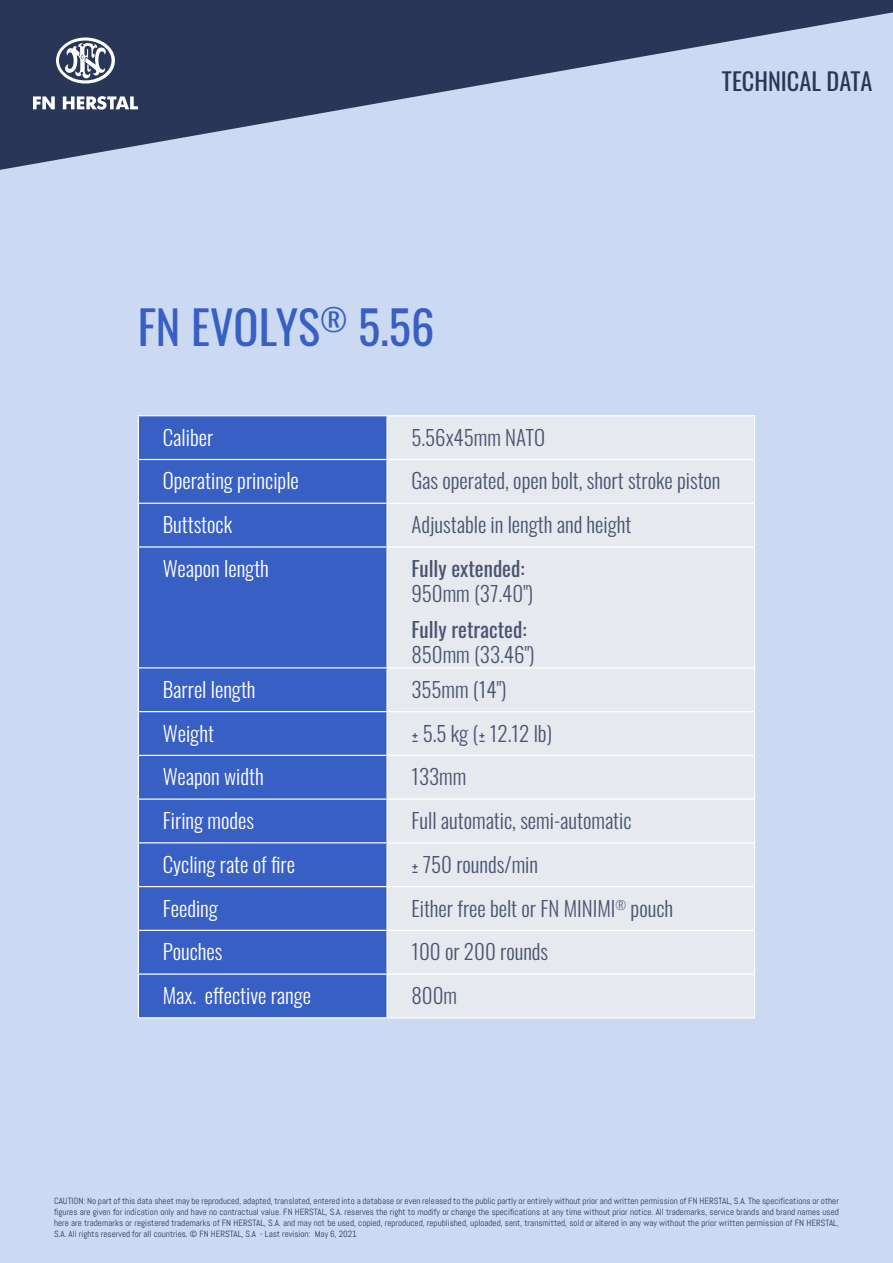
<style>
.page{position:relative;width:893px;height:1263px;background:#ccd9f2}
.page>*{position:absolute;margin:0;border:0;box-sizing:border-box;transform-origin:0 0}
.t1{font:46.5px "Oswald";color:#385fc4}
.t2{font:24.3px "Oswald";color:#293658}
.donnée{font:300 21px "Oswald";color:#495471}
.libellé{font:300 21px "Oswald";color:#fff}
.donnée-2{font:21px "Oswald";color:#495471}
.t3{font:9px/10.8px "Abel";color:#293658;text-align:justify}
</style>
<div class="page">
<svg style="left:0;top:0;width:893px;height:170px;fill:#293658"></svg>
<svg style="left:56px;top:37px;width:59px;height:47px;background:#7d859a"></svg>
<svg style="left:33px;top:96px;width:22px;height:13px"></svg>
<svg style="left:63px;top:96px;width:75px;height:14px"></svg>
<div style="left:139px;top:416px;width:247px;height:601px;background:#385fc4"></div>
<div style="left:388px;top:416px;width:366px;height:601px;background:#e6eaef"></div>
<hr style="left:387px;top:415px;width:368px;height:1px;background:#fff">
<hr style="left:138px;top:459px;width:249px;height:1px;background:#fff">
<hr style="left:138px;top:503px;width:249px;height:1px;background:#fff">
<hr style="left:138px;top:546px;width:249px;height:2px;background:#fff">
<hr style="left:138px;top:667px;width:249px;height:1px;background:#fff">
<hr style="left:387px;top:667px;width:368px;height:1px;background:#fff">
<hr style="left:138px;top:711px;width:249px;height:1px;background:#fff">
<hr style="left:387px;top:711px;width:368px;height:1px;background:#fff">
<hr style="left:387px;top:973px;width:368px;height:2px;background:#fff">
<hr style="left:387px;top:1017px;width:368px;height:1px;background:#fff">
<hr style="left:138px;top:843px;width:1px;height:43px;background:#fff">
<hr style="left:138px;top:886px;width:249px;height:1px;background:#fff">
<hr style="left:138px;top:887px;width:1px;height:43px;background:#fff">
<hr style="left:138px;top:930px;width:249px;height:1px;background:#fff">
<hr style="left:138px;top:931px;width:1px;height:42px;background:#fff">
<hr style="left:138px;top:973px;width:249px;height:2px;background:#fff">
<hr style="left:138px;top:975px;width:1px;height:42px;background:#fff">
<hr style="left:138px;top:1017px;width:249px;height:1px;background:#fff">
<hr style="left:754px;top:416px;width:1px;height:43px;background:#fff">
<hr style="left:754px;top:460px;width:1px;height:43px;background:#fff">
<hr style="left:754px;top:504px;width:1px;height:42px;background:#fff">
<hr style="left:754px;top:548px;width:1px;height:119px;background:#fff">
<hr style="left:754px;top:668px;width:1px;height:43px;background:#fff">
<hr style="left:754px;top:712px;width:1px;height:43px;background:#fff">
<hr style="left:754px;top:756px;width:1px;height:42px;background:#fff">
<hr style="left:754px;top:800px;width:1px;height:42px;background:#fff">
<hr style="left:754px;top:843px;width:1px;height:43px;background:#fff">
<hr style="left:754px;top:887px;width:1px;height:43px;background:#fff">
<hr style="left:386px;top:931px;width:2px;height:42px;background:#fff">
<hr style="left:754px;top:931px;width:1px;height:42px;background:#fff">
<hr style="left:386px;top:975px;width:2px;height:42px;background:#fff">
<hr style="left:754px;top:975px;width:1px;height:42px;background:#fff">
<hr style="left:138px;top:415px;width:249px;height:1px;background:#fff">
<hr style="left:138px;top:416px;width:1px;height:43px;background:#fff">
<hr style="left:386px;top:416px;width:2px;height:43px;background:#fff">
<hr style="left:138px;top:460px;width:1px;height:43px;background:#fff">
<hr style="left:138px;top:504px;width:1px;height:42px;background:#fff">
<hr style="left:138px;top:548px;width:1px;height:119px;background:#fff">
<hr style="left:386px;top:548px;width:2px;height:119px;background:#fff">
<hr style="left:138px;top:668px;width:1px;height:43px;background:#fff">
<hr style="left:386px;top:668px;width:2px;height:43px;background:#fff">
<hr style="left:138px;top:712px;width:1px;height:43px;background:#fff">
<hr style="left:386px;top:712px;width:2px;height:43px;background:#fff">
<hr style="left:138px;top:755px;width:249px;height:1px;background:#fff">
<hr style="left:138px;top:756px;width:1px;height:42px;background:#fff">
<hr style="left:386px;top:756px;width:2px;height:42px;background:#fff">
<hr style="left:138px;top:798px;width:249px;height:2px;background:#fff">
<hr style="left:138px;top:800px;width:1px;height:42px;background:#fff">
<hr style="left:386px;top:800px;width:2px;height:42px;background:#fff">
<hr style="left:138px;top:842px;width:249px;height:1px;background:#fff">
<hr style="left:387px;top:459px;width:368px;height:1px;background:#fff">
<hr style="left:386px;top:460px;width:2px;height:43px;background:#fff">
<hr style="left:387px;top:503px;width:368px;height:1px;background:#fff">
<hr style="left:386px;top:504px;width:2px;height:42px;background:#fff">
<hr style="left:387px;top:546px;width:368px;height:2px;background:#fff">
<hr style="left:387px;top:755px;width:368px;height:1px;background:#fff">
<hr style="left:387px;top:798px;width:368px;height:2px;background:#fff">
<hr style="left:387px;top:842px;width:368px;height:1px;background:#fff">
<hr style="left:386px;top:843px;width:2px;height:43px;background:#fff">
<hr style="left:387px;top:886px;width:368px;height:1px;background:#fff">
<hr style="left:386px;top:887px;width:2px;height:43px;background:#fff">
<hr style="left:387px;top:930px;width:368px;height:1px;background:#fff">
<p class="t1" style="left:138px;top:286px;width:298px">FN EVOLYS<sup>®</sup> 5.56</p>
<h2 class="t2" style="left:722px;top:60px;width:152px">TECHNICAL DATA</h2>
<p class="libellé" style="left:163px;top:418px;width:52px">Caliber</p>
<p class="donnée" style="left:411px;top:418px;width:135px">5.56x45mm NATO</p>
<p class="libellé" style="left:163px;top:462px;width:138px">Operating principle</p>
<p class="donnée" style="left:411px;top:462px;width:311px">Gas operated, open bolt, short stroke piston</p>
<p class="libellé" style="left:163px;top:506px;width:71px">Buttstock</p>
<p class="donnée" style="left:411px;top:506px;width:222px">Adjustable in length and height</p>
<p class="libellé" style="left:163px;top:550px;width:108px">Weapon length</p>
<p class="donnée-2" style="left:411px;top:550px;width:115px">Fully extended:</p>
<p class="donnée" style="left:411px;top:575px;width:123px">950mm (37.40")</p>
<p class="donnée-2" style="left:411px;top:611px;width:117px">Fully retracted:</p>
<p class="donnée" style="left:411px;top:636px;width:125px">850mm (33.46")</p>
<p class="libellé" style="left:163px;top:671px;width:94px">Barrel length</p>
<p class="donnée" style="left:411px;top:671px;width:97px">355mm (14")</p>
<p class="libellé" style="left:163px;top:714px;width:53px">Weight</p>
<p class="donnée" style="left:411px;top:714px;width:142px">± 5.5 kg (± 12.12 lb)</p>
<p class="libellé" style="left:163px;top:758px;width:102px">Weapon width</p>
<p class="donnée" style="left:411px;top:758px;width:56px">133mm</p>
<p class="libellé" style="left:163px;top:802px;width:93px">Firing modes</p>
<p class="donnée" style="left:411px;top:802px;width:222px">Full automatic, semi-automatic</p>
<p class="libellé" style="left:163px;top:845px;width:134px">Cycling rate of fire</p>
<p class="donnée" style="left:411px;top:845px;width:128px">± 750 rounds/min</p>
<p class="libellé" style="left:163px;top:889px;width:57px">Feeding</p>
<p class="donnée" style="left:411px;top:889px;width:263px">Either free belt or FN MINIMI<sup>®</sup> pouch</p>
<p class="libellé" style="left:163px;top:933px;width:61px">Pouches</p>
<p class="donnée" style="left:411px;top:933px;width:138px">100 or 200 rounds</p>
<p class="libellé" style="left:163px;top:977px;width:150px">Max. effective range</p>
<p class="donnée" style="left:411px;top:977px;width:47px">800m</p>
<p class="t3" style="left:54px;top:1196px;width:786px">CAUTION: No part of this data sheet may be reproduced, adapted, translated, entered into a database or even released to the public partly or entirely without prior and written permission of FN HERSTAL, S.A. The specifications or other figures are given for indication only and have no contractual value. FN HERSTAL, S.A. reserves the right to modify or change the specifications at any time without prior notice. All trademarks, service brands and brand names used here are trademarks or registered trademarks of FN HERSTAL, S.A. and may not be used, copied, reproduced, republished, uploaded, sent, transmitted, sold or altered in any way without the prior written permission of FN HERSTAL, S.A. All rights reserved for all countries. © FN HERSTAL, S.A - Last revision: May 6, 2021</p>
</div>
